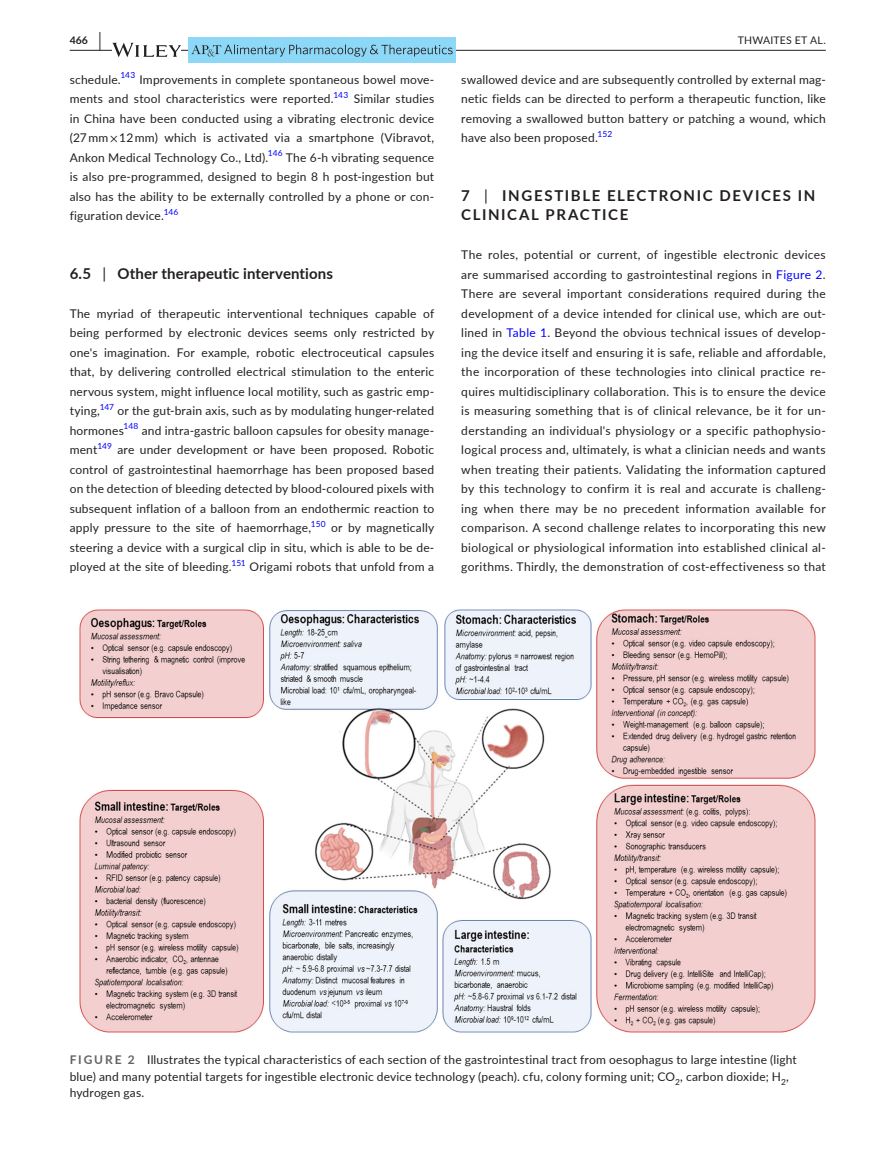
<style>
.page{position:relative;width:893px;height:1174px;background:#fff}
.page>*{position:absolute;margin:0;border:0;box-sizing:border-box;transform-origin:0 0}
.t1{font:700 15px/19.5px "Lato";letter-spacing:.1em;color:#231f20}
.t2{font:700 15px "Lato";letter-spacing:.01em;color:#231f20}
.t3{font:12px/19.5px "Lato";letter-spacing:.015em;color:#231f20;text-align:justify}
.t4{font:10.5px "Lato";letter-spacing:.02em;color:#231f20}
.t5{font:700 10.5px "Lato";color:#231f20}
.t6{font:8.4px "Lato";letter-spacing:-.005em;color:#00f}
.s1{font-size:19.5px}
.s2{font-family:"STIX"}
.s3{font-weight:400}
.s4{color:#00f}
.s5{font-weight:700;color:#636366}
</style>
<div class="page">
<hr style="left:70px;top:50px;width:756px;height:1px;background:#231f20">
<svg style="left:112px;top:43px;width:69px;height:14px"></svg>
<div style="left:189px;top:38px;width:267px;height:25px;background:#8dd7f7"></div>
<svg style="left:191px;top:44px;width:262px;height:13px"></svg>
<img style="left:80px;top:609px;width:736px;height:423px">
<p class="t5" style="left:70px;top:33px;width:33px">466 <span class="s1">|</span></p>
<p class="t4" style="left:738px;top:33px;width:89px">THWAITES ET AL.</p>
<p class="t3" style="left:70px;top:69px;width:53px">schedule.</p>
<p class="t6" style="left:121px;top:69px;width:16px">143</p>
<p class="t3" style="left:70px;top:69px;width:366px;text-indent:70px">Improvements in complete spontaneous bowel move&shy;ments and stool characteristics were reported.</p>
<p class="t3" style="left:461px;top:69px;width:366px">swallowed device and are subsequently controlled by external mag&shy;netic fields can be directed to perform a therapeutic function, like removing a swallowed button battery or patching a wound, which have also been proposed.</p>
<p class="t6" style="left:333px;top:89px;width:16px">143</p>
<p class="t3" style="left:70px;top:89px;width:366px;text-indent:284px">Similar studies in China have been conducted using a vibrating electronic device (27 mm <span class="s2">×</span> 12 mm) which is activated via a smartphone (Vibravot, Ankon Medical Technology Co., Ltd).</p>
<p class="t6" style="left:598px;top:128px;width:16px">152</p>
<p class="t6" style="left:268px;top:147px;width:16px">146</p>
<p class="t3" style="left:70px;top:147px;width:366px;text-indent:216px">The 6-h vibrating sequence is also pre-programmed, designed to begin 8 h post-ingestion but also has the ability to be externally controlled by a phone or con&shy;figuration device.</p>
<p class="t1" style="left:461px;top:185px;width:356px">7 <span class="s3">|</span> INGESTIBLE ELECTRONIC DEVICES IN<br>CLINICAL PRACTICE</p>
<p class="t3" style="left:461px;top:245px;width:366px">The roles, potential or current, of ingestible electronic devices are summarised according to gastrointestinal regions in <span class="s4">Figure 2</span>.<br>There are several important considerations required during the development of a device intended for clinical use, which are out&shy;lined in <span class="s4">Table 1</span>. Beyond the obvious technical issues of develop&shy;ing the device itself and ensuring it is safe, reliable and affordable, the incorporation of these technologies into clinical practice re&shy;quires multidisciplinary collaboration. This is to ensure the device is measuring something that is of clinical relevance, be it for un&shy;derstanding an individual's physiology or a specific pathophysio&shy;logical process and, ultimately, is what a clinician needs and wants when treating their patients. Validating the information captured by this technology to confirm it is real and accurate is challeng&shy;ing when there may be no precedent information available for comparison. A second challenge relates to incorporating this new biological or physiological information into established clinical al&shy;gorithms. Thirdly, the demonstration of cost-effectiveness so that</p>
<p class="t6" style="left:164px;top:206px;width:16px">146</p>
<p class="t2" style="left:70px;top:262px;width:265px">6.5 <span class="s3">|</span> Other therapeutic interventions</p>
<p class="t3" style="left:70px;top:303px;width:366px">The myriad of therapeutic interventional techniques capable of being performed by electronic devices seems only restricted by one's imagination. For example, robotic electroceutical capsules that, by delivering controlled electrical stimulation to the enteric nervous system, might influence local motility, such as gastric emp&shy;tying,</p>
<p class="t6" style="left:100px;top:401px;width:16px">147</p>
<p class="t3" style="left:70px;top:401px;width:366px;text-indent:48px">or the gut-brain axis, such as by modulating hunger-related hormones</p>
<p class="t6" style="left:124px;top:420px;width:16px">148</p>
<p class="t3" style="left:142px;top:420px;width:294px">and intra-gastric balloon capsules for obesity manage-</p>
<p class="t6" style="left:97px;top:440px;width:16px">149</p>
<p class="t3" style="left:70px;top:440px;width:366px;text-indent:48px">are under development or have been proposed. Robotic control of gastrointestinal haemorrhage has been proposed based on the detection of bleeding detected by blood-coloured pixels with subsequent inflation of a balloon from an endothermic reaction to apply pressure to the site of haemorrhage,</p>
<p class="t3" style="left:70px;top:440px;width:29px">ment</p>
<p class="t6" style="left:311px;top:518px;width:16px">150</p>
<p class="t3" style="left:70px;top:518px;width:366px;text-indent:262px">or by magnetically steering a device with a surgical clip in situ, which is able to be de&shy;ployed at the site of bleeding.</p>
<p class="t6" style="left:231px;top:557px;width:16px">151</p>
<p class="t3" style="left:249px;top:557px;width:186px">Origami robots that unfold from a</p>
<p class="t3" style="left:70px;top:1051px;width:729px;line-height:16.5px;text-align:left"><span class="s5">FIGURE 2</span> Illustrates the typical characteristics of each section of the gastrointestinal tract from oesophagus to large intestine (light blue) and many potential targets for ingestible electronic device technology (peach). cfu, colony forming unit; CO<sub>2</sub>, carbon dioxide; H<sub>2</sub>, hydrogen gas.</p>
</div>
